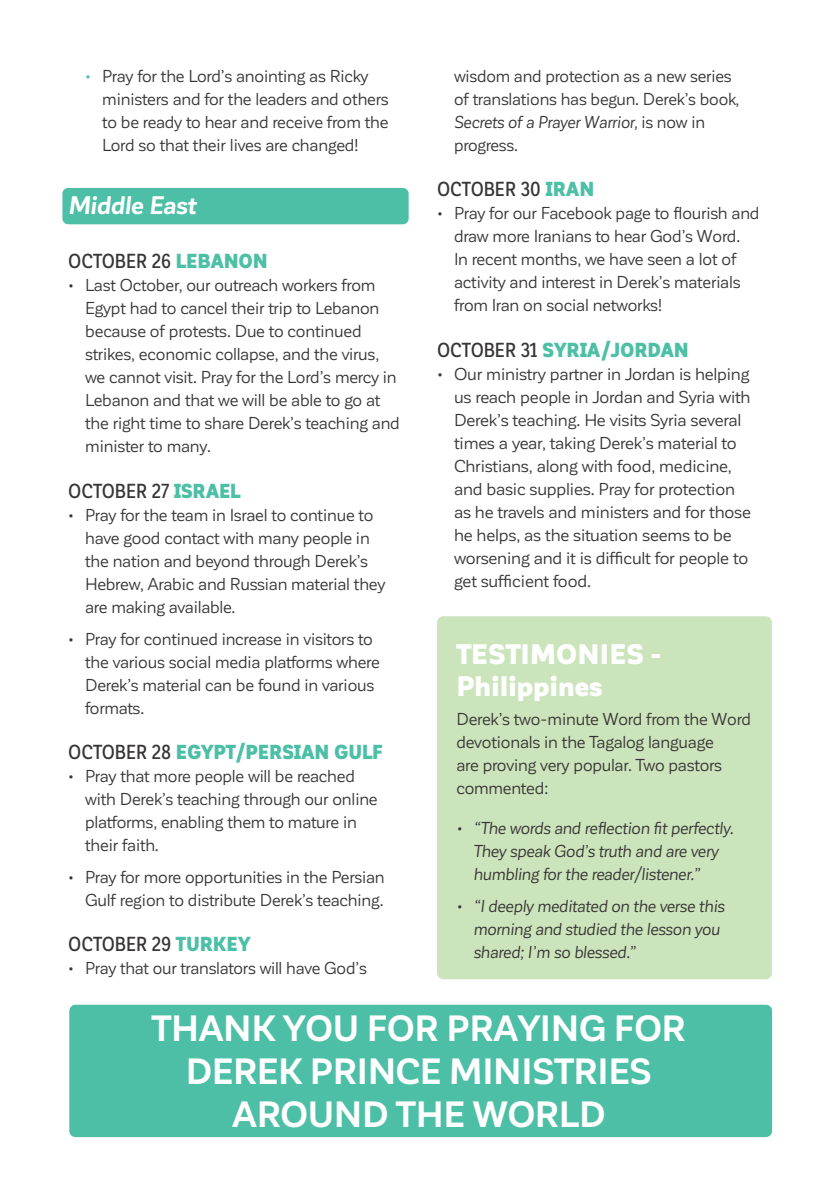
<style>
.page{position:relative;width:840px;height:1191px;background:#fff}
.page>*{position:absolute;margin:0;border:0;box-sizing:border-box;transform-origin:0 0}
.t1{font:700 36px/43.2px "Corporative Sans";letter-spacing:-.01em;color:#fff;text-align:center}
.t2{font:900 27.8px/32.6px "Corporative Sans";color:#fff}
.t3{font:italic 700 25px "Corporative Sans";letter-spacing:-.01em;color:#fff}
.t4{font:500 20px "Corporative Sans Alt Cnd";letter-spacing:-.005em;color:#373535}
.t5{font:900 20px "Corporative Sans Alt Cnd";letter-spacing:-.01em;color:#4dbfa6}
.t6{font:17px/23px "Corporative Sans";letter-spacing:-.01em;color:#373535}
.t7{font:italic 17px/23px "Corporative Sans";letter-spacing:-.01em;color:#373535}
.s1{color:#4dbfa6}
.s2{font-weight:900;color:#4dbfa6}
.s3{font-weight:500;color:#373535}
.s4{font-style:italic}
</style>
<div class="page">
<div style="left:437px;top:616px;width:334px;height:363px;background:#cbe4bb;border-radius:6px"></div>
<div style="left:69px;top:1004px;width:702px;height:133px;background:#4dbfa6;border-radius:6px"></div>
<div style="left:62px;top:188px;width:346px;height:36px;background:#4dbfa6;border-radius:6px"></div>
<p class="t6" style="left:102px;top:65px;width:288px;text-indent:-17px"><span class="s1">•</span> Pray for the Lord’s anointing as Ricky ministers and for the leaders and others to be ready to hear and receive from the Lord so that their lives are changed!</p>
<h3 class="t3" style="left:68px;top:191px;width:129px">Middle East</h3>
<p class="t4" style="left:68px;top:251px;width:201px">OCTOBER 26 <span class="s2">LEBANON</span></p>
<p class="t6" style="left:85px;top:274px;width:316px;text-indent:-17px">• Last October, our outreach workers from Egypt had to cancel their trip to Lebanon because of protests. Due to continued strikes, economic collapse, and the virus, we cannot visit. Pray for the Lord’s mercy in Lebanon and that we will be able to go at the right time to share Derek’s teaching and minister to many.</p>
<p class="t4" style="left:68px;top:480px;width:174px">OCTOBER 27 <span class="s2">ISRAEL</span></p>
<p class="t6" style="left:85px;top:504px;width:302px;text-indent:-17px">• Pray for the team in Israel to continue to have good contact with many people in the nation and beyond through Derek’s Hebrew, Arabic and Russian material they are making available.</p>
<p class="t6" style="left:85px;top:627px;width:296px;text-indent:-17px">• Pray for continued increase in visitors to the various social media platforms where Derek’s material can be found in various formats.</p>
<p class="t5" style="left:68px;top:741px;width:316px"><span class="s3">OCTOBER 28</span> EGYPT/PERSIAN GULF</p>
<p class="t6" style="left:85px;top:765px;width:294px;text-indent:-17px">• Pray that more people will be reached with Derek’s teaching through our online platforms, enabling them to mature in their faith.</p>
<p class="t6" style="left:68px;top:865px;width:318px;text-align:right">• Pray for more opportunities in the Persian<br>Gulf region to distribute Derek’s teaching.</p>
<p class="t4" style="left:68px;top:933px;width:184px">OCTOBER 29 <span class="s2">TURKEY</span></p>
<p class="t6" style="left:68px;top:957px;width:300px">• Pray that our translators will have God’s</p>
<p class="t6" style="left:454px;top:65px;width:286px">wisdom and protection as a new series of translations has begun. Derek’s book,<br><span class="s4">Secrets of a Prayer Warrior,</span> is now in progress.</p>
<p class="t4" style="left:437px;top:179px;width:158px">OCTOBER 30 <span class="s2">IRAN</span></p>
<p class="t6" style="left:454px;top:202px;width:307px;text-indent:-17px">• Pray for our Facebook page to flourish and draw more Iranians to hear God’s Word.<br>In recent months, we have seen a lot of activity and interest in Derek’s materials from Iran on social networks!</p>
<p class="t5" style="left:437px;top:339px;width:253px"><span class="s3">OCTOBER 31</span> SYRIA/JORDAN</p>
<p class="t6" style="left:454px;top:363px;width:298px;text-indent:-17px">• Our ministry partner in Jordan is helping us reach people in Jordan and Syria with Derek’s teaching. He visits Syria several times a year, taking Derek’s material to Christians, along with food, medicine, and basic supplies. Pray for protection as he travels and ministers and for those he helps, as the situation seems to be worsening and it is difficult for people to get sufficient food.</p>
<h2 class="t2" style="left:456px;top:638px;width:206px">TESTIMONIES -<br>Philippines</h2>
<p class="t6" style="left:456px;top:708px;width:296px">Derek’s two-minute Word from the Word devotionals in the Tagalog language<br>are proving very popular. Two pastors commented:</p>
<p class="t7" style="left:473px;top:817px;width:261px;text-indent:-17px">• “The words and reflection fit perfectly.<br>They speak God’s truth and are very humbling for the reader/listener.”</p>
<p class="t7" style="left:473px;top:894px;width:252px;text-indent:-17px">• “I deeply meditated on the verse this morning and studied the lesson you shared; I’m so blessed.”</p>
<h1 class="t1" style="left:152px;top:1006px;width:535px">THANK YOU FOR PRAYING FOR<br>DEREK PRINCE MINISTRIES<br>AROUND THE WORLD</h1>
</div>
